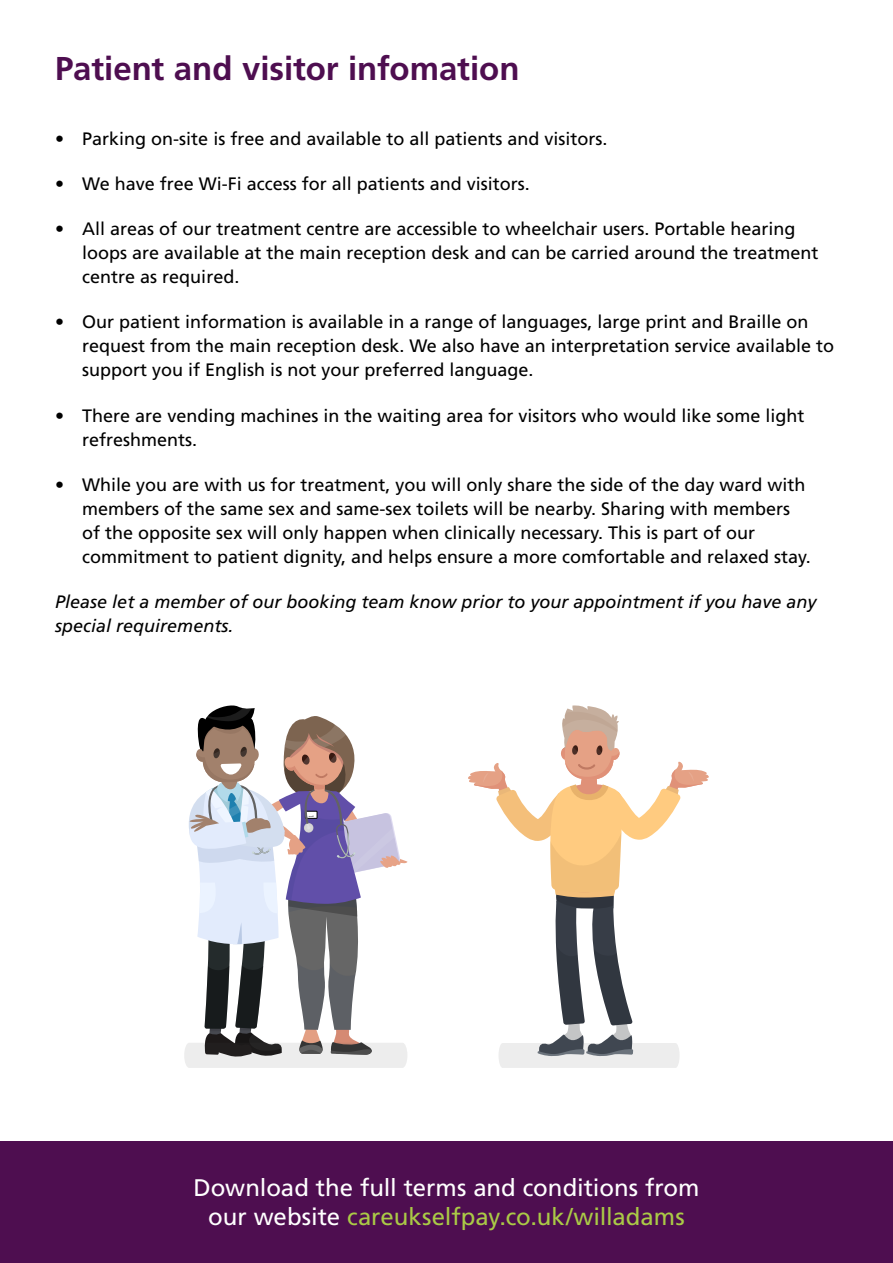
<style>
.page{position:relative;width:893px;height:1263px;background:#fff}
.page>*{position:absolute;margin:0;border:0;box-sizing:border-box;transform-origin:0 0}
.t1{font:700 33px "Frutiger LT Std";color:#4e0e50}
.t2{font:24px/28.8px "Frutiger LT Std";color:#fff;text-align:center}
.t3{font:18px/24px "Frutiger LT Std";color:#000}
.t4{font:italic 18px/24px "Frutiger LT Std";color:#000}
.s1{color:#aaca46}
</style>
<div class="page">
<div style="left:0;top:1141px;width:893px;height:122px;background:#4e0e50"></div>
<svg style="left:468px;top:705px;width:241px;height:363px"></svg>
<svg style="left:184px;top:705px;width:223px;height:363px"></svg>
<h1 class="t1" style="left:55px;top:49px;width:466px">Patient and visitor infomation</h1>
<p class="t3" style="left:55px;top:126px;width:554px">• Parking on-site is free and available to all patients and visitors.</p>
<p class="t3" style="left:55px;top:172px;width:476px">• We have free Wi-Fi access for all patients and visitors.</p>
<p class="t3" style="left:82px;top:217px;width:738px;text-indent:-27px">• All areas of our treatment centre are accessible to wheelchair users. Portable hearing loops are available at the main reception desk and can be carried around the treatment centre as required.</p>
<p class="t3" style="left:82px;top:310px;width:753px;text-indent:-27px">• Our patient information is available in a range of languages, large print and Braille on request from the main reception desk. We also have an interpretation service available to support you if English is not your preferred language.</p>
<p class="t3" style="left:82px;top:403px;width:724px;text-indent:-27px">• There are vending machines in the waiting area for visitors who would like some light refreshments.</p>
<p class="t3" style="left:82px;top:473px;width:730px;text-indent:-27px">• While you are with us for treatment, you will only share the side of the day ward with members of the same sex and same-sex toilets will be nearby. Sharing with members of the opposite sex will only happen when clinically necessary. This is part of our commitment to patient dignity, and helps ensure a more comfortable and relaxed stay.</p>
<p class="t4" style="left:55px;top:590px;width:763px">Please let a member of our booking team know prior to your appointment if you have any special requirements.</p>
<h2 class="t2" style="left:193px;top:1173px;width:508px">Download the full terms and conditions from our website <span class="s1">careukselfpay.co.uk/willadams</span></h2>
</div>
